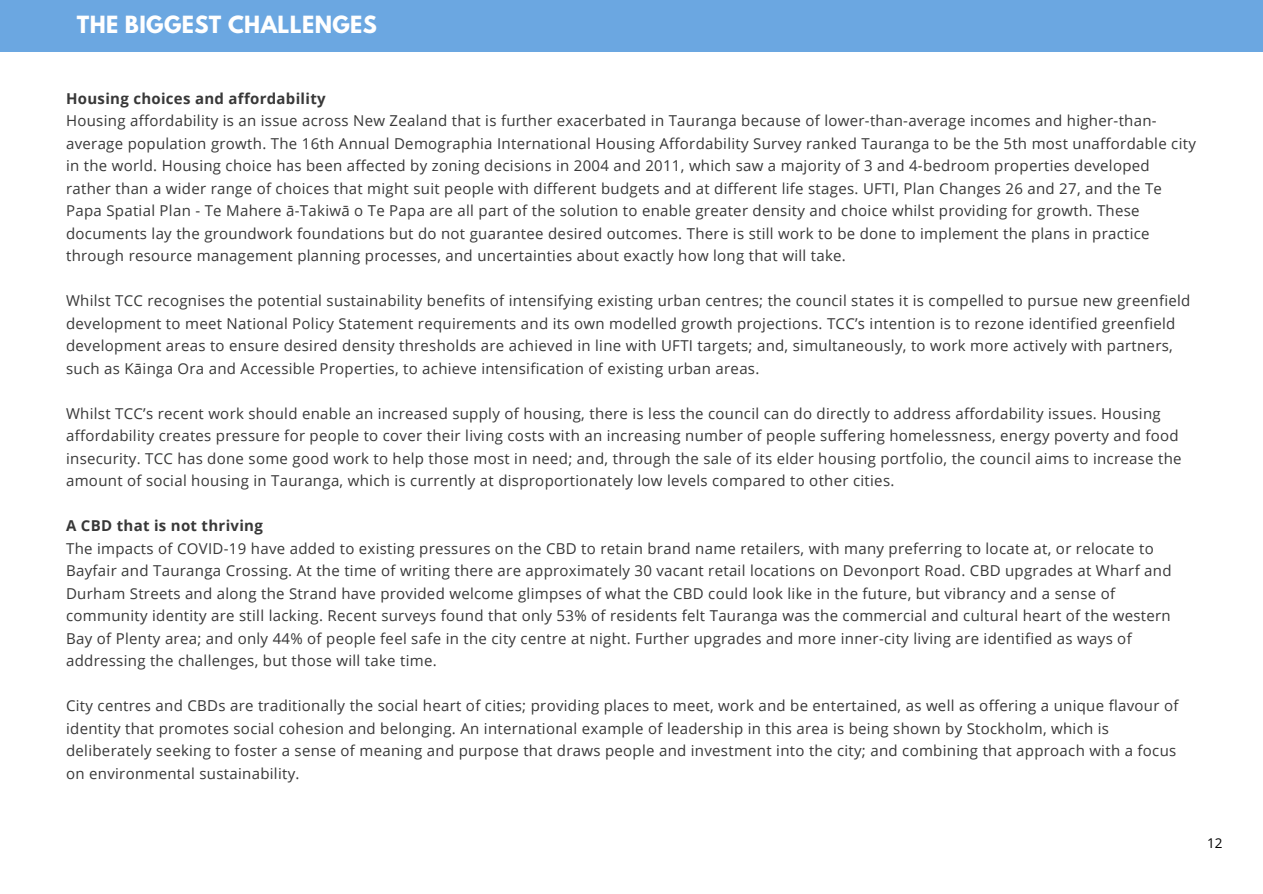
<style>
.page{position:relative;width:1263px;height:894px;background:#fff}
.page>*{position:absolute;margin:0;border:0;box-sizing:border-box;transform-origin:0 0}
.t1{font:700 21px "League Spartan";letter-spacing:.02em;color:#fff}
.t2{font:15px/22.5px "Open Sans";letter-spacing:.02em;color:#383838}
.t3{font:700 15px "Open Sans";letter-spacing:.02em;color:#383838}
.t4{font:13.5px "Open Sans";color:#000}
</style>
<div class="page">
<div style="left:0;top:0;width:1263px;height:51px;background:#6ba7e1"></div>
<h1 class="t1" style="left:77px;top:14px;width:302px">THE BIGGEST CHALLENGES</h1>
<p class="t3" style="left:66px;top:87px;width:261px">Housing choices and affordability</p>
<p class="t2" style="left:66px;top:109px;width:1131px">Housing affordability is an issue across New Zealand that is further exacerbated in Tauranga because of lower-than-average incomes and higher-than&shy;average population growth. The 16th Annual Demographia International Housing Affordability Survey ranked Tauranga to be the 5th most unaffordable city in the world. Housing choice has been affected by zoning decisions in 2004 and 2011, which saw a majority of 3 and 4-bedroom properties developed rather than a wider range of choices that might suit people with different budgets and at different life stages. UFTI, Plan Changes 26 and 27, and the Te Papa Spatial Plan - Te Mahere ā-Takiwā o Te Papa are all part of the solution to enable greater density and choice whilst providing for growth. These documents lay the groundwork foundations but do not guarantee desired outcomes. There is still work to be done to implement the plans in practice through resource management planning processes, and uncertainties about exactly how long that will take.</p>
<p class="t2" style="left:66px;top:289px;width:1126px">Whilst TCC recognises the potential sustainability benefits of intensifying existing urban centres; the council states it is compelled to pursue new greenfield development to meet National Policy Statement requirements and its own modelled growth projections. TCC’s intention is to rezone identified greenfield development areas to ensure desired density thresholds are achieved in line with UFTI targets; and, simultaneously, to work more actively with partners, such as Kāinga Ora and Accessible Properties, to achieve intensification of existing urban areas.</p>
<p class="t2" style="left:66px;top:401px;width:1117px">Whilst TCC’s recent work should enable an increased supply of housing, there is less the council can do directly to address affordability issues. Housing affordability creates pressure for people to cover their living costs with an increasing number of people suffering homelessness, energy poverty and food insecurity. TCC has done some good work to help those most in need; and, through the sale of its elder housing portfolio, the council aims to increase the amount of social housing in Tauranga, which is currently at disproportionately low levels compared to other cities.</p>
<p class="t3" style="left:66px;top:515px;width:198px">A CBD that is not thriving</p>
<p class="t2" style="left:66px;top:536px;width:1107px">The impacts of COVID-19 have added to existing pressures on the CBD to retain brand name retailers, with many preferring to locate at, or relocate to Bayfair and Tauranga Crossing. At the time of writing there are approximately 30 vacant retail locations on Devonport Road. CBD upgrades at Wharf and Durham Streets and along the Strand have provided welcome glimpses of what the CBD could look like in the future, but vibrancy and a sense of community identity are still lacking. Recent surveys found that only 53% of residents felt Tauranga was the commercial and cultural heart of the western Bay of Plenty area; and only 44% of people feel safe in the city centre at night. Further upgrades and more inner-city living are identified as ways of addressing the challenges, but those will take time.</p>
<p class="t2" style="left:66px;top:694px;width:1114px">City centres and CBDs are traditionally the social heart of cities; providing places to meet, work and be entertained, as well as offering a unique flavour of identity that promotes social cohesion and belonging. An international example of leadership in this area is being shown by Stockholm, which is deliberately seeking to foster a sense of meaning and purpose that draws people and investment into the city; and combining that approach with a focus on environmental sustainability.</p>
<p class="t4" style="left:1207px;top:833px;width:17px">12</p>
</div>
